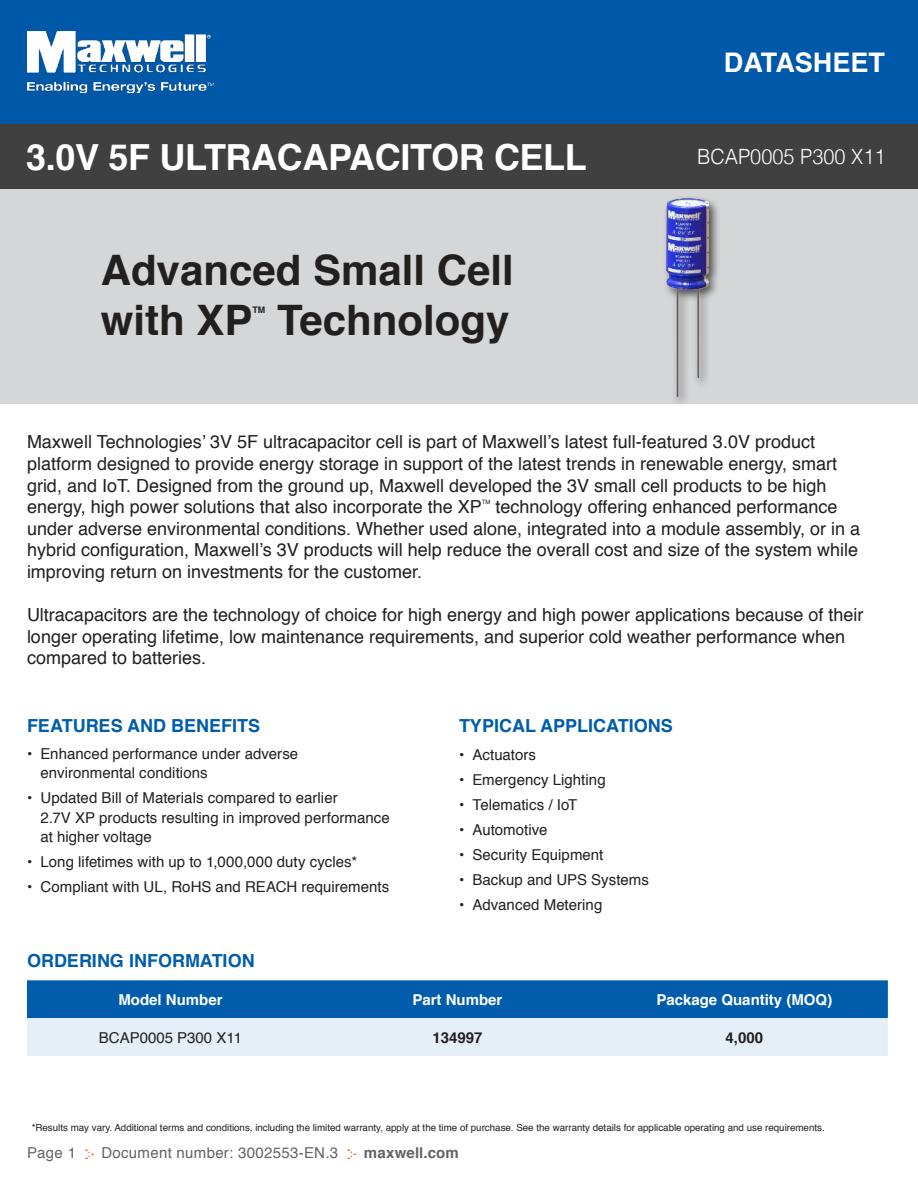
<style>
.page{position:relative;width:918px;height:1188px;background:#fff}
.page>*{position:absolute;margin:0;border:0;box-sizing:border-box;transform-origin:0 0}
.t1{font:700 42px/50.4px "Helvetica";color:#221f1f}
.t2{font:700 36px "Helvetica";letter-spacing:-.01em;color:#fff}
.t3{font:700 27px "Helvetica";color:#fff}
.t4{font:300 21px "Helvetica";color:#fff;scale:.95 1}
.t5{font:18px/21.6px "Helvetica";color:#221f1f}
.t6{font:700 18px "Helvetica";color:#005dab}
.t7{font:15px/19.5px "Helvetica";letter-spacing:.005em;color:#221f1f}
.t8{font:700 15px "Helvetica";color:#fff}
.t9{font:15px "Helvetica";letter-spacing:.02em;color:#626366}
.t10{font:700 15px "Helvetica";letter-spacing:.01em;color:#626366}
.t11{font:700 15px "Helvetica";color:#221f1f}
.t12{font:9.75px "Helvetica";color:#221f1f}
.t13{font:700 9px "Helvetica";color:#221f1f}
.t14{font:6px "Helvetica";color:#221f1f}
</style>
<div class="page">
<div style="left:0;top:172px;width:918px;height:232px;background:#d5d6d8"></div>
<svg style="left:85px;top:1149px;width:8px;height:10px"></svg>
<svg style="left:348px;top:1149px;width:7px;height:10px"></svg>
<div style="left:0;top:0;width:918px;height:125px;background:#0058a8"></div>
<img style="left:27px;top:32px;width:187px;height:61px">
<div style="left:0;top:125px;width:918px;height:64px;background:#404041"></div>
<div style="left:663px;top:195px;width:58px;height:213px;background:#221f1f;opacity:.75"></div>
<img style="left:666px;top:198px;width:42px;height:199px">
<svg style="left:27px;top:980px;width:861px;height:76px;background:#73a6d1"></svg>
<h2 class="t2" style="left:26px;top:137px;width:562px">3.0V 5F ULTRACAPACITOR CELL</h2>
<h1 class="t1" style="left:101px;top:249px;width:415px">Advanced Small Cell with XP</h1>
<p class="t13" style="left:252px;top:306px;width:14px">TM</p>
<h1 class="t1" style="left:277px;top:299px;width:234px">Technology</h1>
<h3 class="t3" style="left:724px;top:47px;width:163px">DATASHEET</h3>
<p class="t4" style="left:697px;top:149px;width:200px">BCAP0005 P300 X11</p>
<p class="t5" style="left:27px;top:432px;width:812px">Maxwell Technologies’ 3V 5F ultracapacitor cell is part of Maxwell’s latest full-featured 3.0V product platform designed to provide energy storage in support of the latest trends in renewable energy, smart grid, and IoT. Designed from the ground up, Maxwell developed the 3V small cell products to be high energy, high power solutions that also incorporate the XP</p>
<p class="t5" style="left:27px;top:497px;width:835px;text-indent:469px">technology offering enhanced performance under adverse environmental conditions. Whether used alone, integrated into a module assembly, or in a hybrid con昀椀guration, Maxwell’s 3V products will help reduce the overall cost and size of the system while improving return on investments for the customer.</p>
<p class="t5" style="left:27px;top:605px;width:838px">Ultracapacitors are the technology of choice for high energy and high power applications because of their longer operating lifetime, low maintenance requirements, and superior cold weather performance when compared to batteries.</p>
<p class="t14" style="left:482px;top:500px;width:10px">TM</p>
<p class="t6" style="left:27px;top:719px;width:235px">FEATURES AND BENEFITS</p>
<p class="t7" style="left:40px;top:745px;width:259px;text-indent:-14px">• Enhanced performance under adverse environmental conditions</p>
<p class="t7" style="left:40px;top:790px;width:351px;text-indent:-14px">• Updated Bill of Materials compared to earlier<br>2.7V XP products resulting in improved performance at higher voltage</p>
<p class="t7" style="left:27px;top:853px;width:332px">• Long lifetimes with up to 1,000,000 duty cycles*</p>
<p class="t7" style="left:27px;top:878px;width:364px">• Compliant with UL, RoHS and REACH requirements</p>
<p class="t6" style="left:459px;top:719px;width:215px">TYPICAL APPLICATIONS</p>
<p class="t7" style="left:459px;top:747px;width:79px">• Actuators</p>
<p class="t7" style="left:459px;top:772px;width:148px">• Emergency Lighting</p>
<p class="t7" style="left:459px;top:796px;width:120px">• Telematics / IoT</p>
<p class="t7" style="left:459px;top:821px;width:90px">• Automotive</p>
<p class="t7" style="left:459px;top:846px;width:146px">• Security Equipment</p>
<p class="t7" style="left:459px;top:871px;width:191px">• Backup and UPS Systems</p>
<p class="t7" style="left:459px;top:896px;width:145px">• Advanced Metering</p>
<p class="t6" style="left:27px;top:954px;width:229px">ORDERING INFORMATION</p>
<p class="t8" style="left:118px;top:994px;width:106px">Model Number</p>
<p class="t8" style="left:412px;top:994px;width:92px">Part Number</p>
<p class="t8" style="left:656px;top:994px;width:177px">Package Quantity (MOQ)</p>
<p class="t7" style="left:99px;top:1028px;width:145px">BCAP0005 P300 X11</p>
<p class="t11" style="left:432px;top:1032px;width:52px">134997</p>
<p class="t11" style="left:726px;top:1032px;width:39px">4,000</p>
<p class="t12" style="left:32px;top:1120px;width:795px">*Results may vary. Additional terms and conditions, including the limited warranty, apply at the time of purchase. See the warranty details for applicable operating and use requirements.</p>
<p class="t9" style="left:27px;top:1147px;width:51px">Page 1</p>
<p class="t9" style="left:101px;top:1147px;width:238px">Document number: 3002553-EN.3</p>
<p class="t10" style="left:364px;top:1146px;width:96px">maxwell.com</p>
</div>
